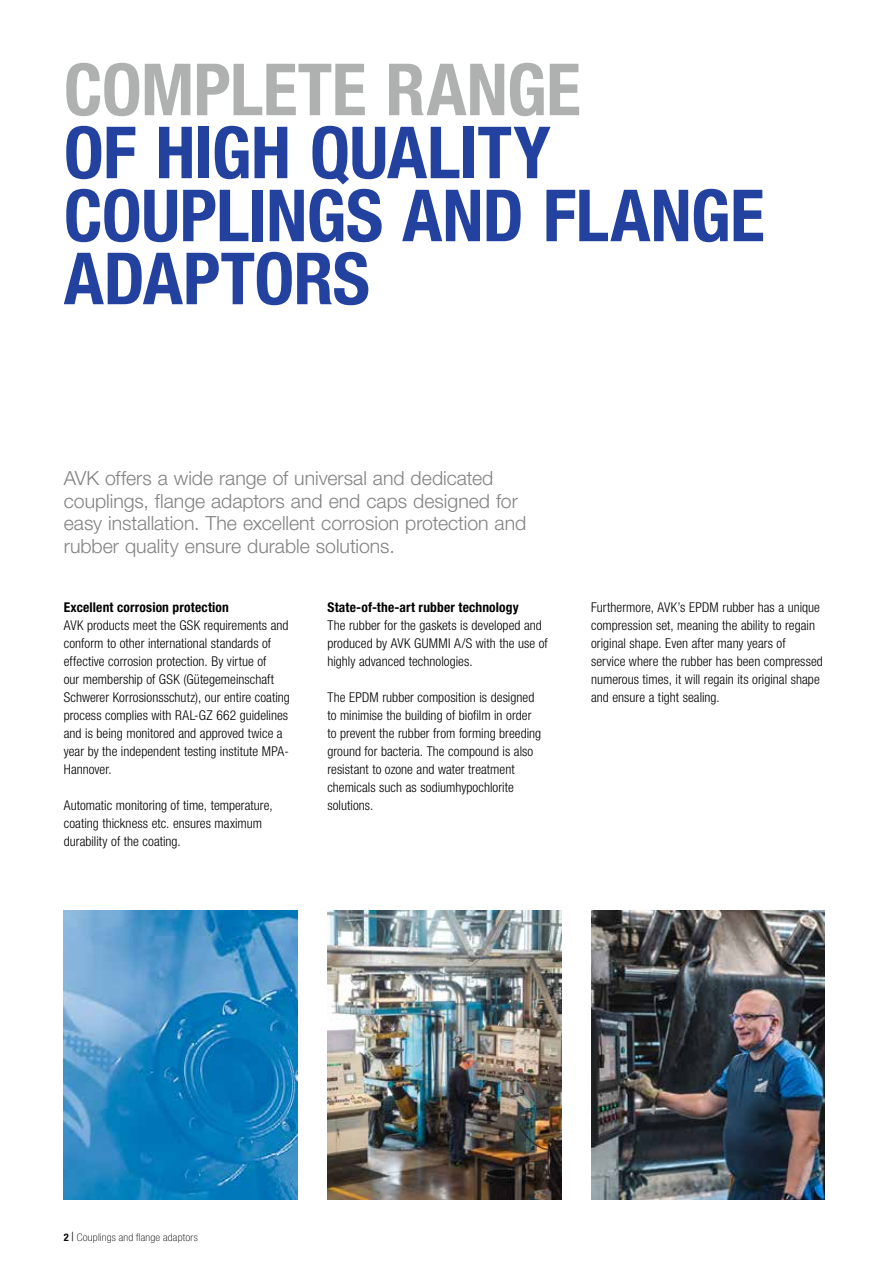
<style>
.page{position:relative;width:893px;height:1263px;background:#fff}
.page>*{position:absolute;margin:0;border:0;box-sizing:border-box;transform-origin:0 0}
.t1{font:700 condensed 72px/63px "Helvetica Neue LT Pro";letter-spacing:-.01em;color:#23419f}
.t2{font:700 condensed 72px "Helvetica Neue LT Pro";letter-spacing:-.01em;color:#afb0b0}
.t3{font:300 19.5px/22.5px "Helvetica Neue LT Pro";color:#818281}
.t4{font:300 condensed 13.5px/18px "Helvetica Neue LT Pro";letter-spacing:.005em;color:#000}
.t5{font:700 condensed 13.5px "Helvetica Neue LT Pro";letter-spacing:.01em;color:#000}
.t6{font:100 condensed 10.5px "Helvetica Neue LT Pro";letter-spacing:.02em;color:#000;scale:1.1 1}
.s1{font-weight:700}
.s2{font-family:"Times New Roman";font-weight:700;font-stretch:normal}
</style>
<div class="page">
<img style="left:591px;top:910px;width:234px;height:289px">
<img style="left:327px;top:910px;width:234px;height:289px">
<img style="left:64px;top:910px;width:234px;height:289px">
<h1 class="t2" style="left:64px;top:46px;width:518px">COMPLETE RANGE</h1>
<h1 class="t1" style="left:64px;top:120px;width:702px">OF HIGH QUALITY<br>COUPLINGS AND FLANGE<br>ADAPTORS</h1>
<h2 class="t3" style="left:64px;top:467px;width:464px">AVK offers a wide range of universal and dedicated couplings, flange adaptors and end caps designed for easy installation. The excellent corrosion protection and rubber quality ensure durable solutions.</h2>
<p class="t5" style="left:64px;top:599px;width:167px">Excellent corrosion protection</p>
<p class="t4" style="left:64px;top:616px;width:228px">AVK products meet the GSK requirements and conform to other international standards of effective corrosion protection. By virtue of<br>our membership of GSK (Gütegemeinschaft Schwerer Korrosionsschutz), our entire coating process complies with RAL-GZ 662 guidelines and is being monitored and approved twice a year by the independent testing institute MPA-Hannover.</p>
<p class="t4" style="left:64px;top:796px;width:210px">Automatic monitoring of time, temperature, coating thickness etc. ensures maximum durability of the coating.</p>
<p class="t5" style="left:327px;top:599px;width:193px">State-of-the-art rubber technology</p>
<p class="t4" style="left:327px;top:616px;width:222px">The rubber for the gaskets is developed and produced by AVK GUMMI A/S with the use of highly advanced technologies.</p>
<p class="t4" style="left:327px;top:688px;width:215px">The EPDM rubber composition is designed to minimise the building of biofilm in order to prevent the rubber from forming breeding ground for bacteria. The compound is also resistant to ozone and water treatment chemicals such as sodiumhypochlorite solutions.</p>
<p class="t4" style="left:591px;top:598px;width:233px">Furthermore, AVK’s EPDM rubber has a unique compression set, meaning the ability to regain original shape. Even after many years of service where the rubber has been compressed numerous times, it will regain its original shape and ensure a tight sealing.</p>
<p class="t6" style="left:64px;top:1231px;width:123px"><span class="s1">2</span> <span class="s2">|</span> Couplings and flange adaptors</p>
</div>
